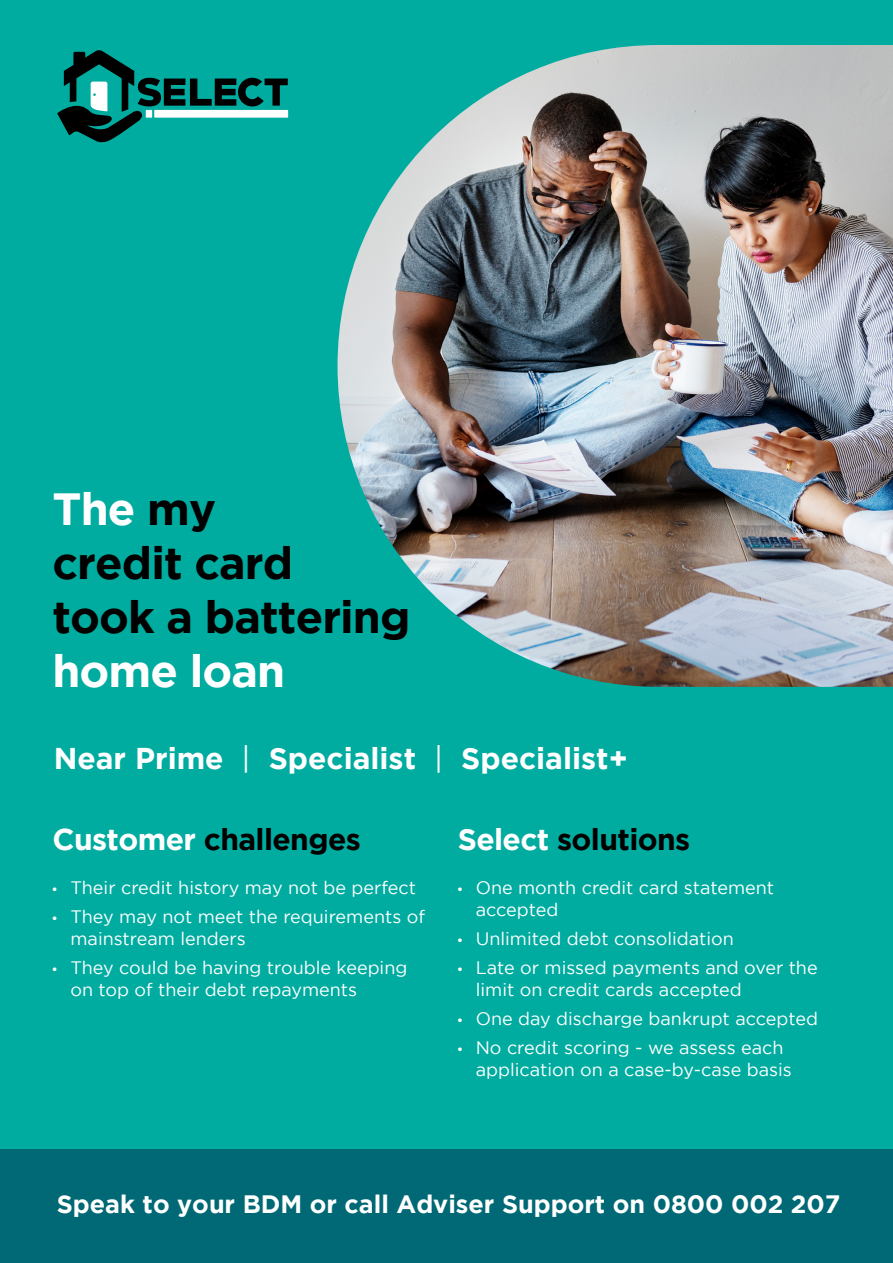
<style>
.page{position:relative;width:893px;height:1263px;background:#00aca0}
.page>*{position:absolute;margin:0;border:0;box-sizing:border-box;transform-origin:0 0}
.t1{font:700 45px/54px "Gotham";letter-spacing:-.02em;color:#000}
.t2{font:700 30px "Gotham";letter-spacing:-.02em;color:#000}
.t3{font:700 30px "Gotham";color:#fff}
.t4{font:700 25.05px "Gotham";color:#fff}
.t5{font:18px/21.6px "Gotham";color:#fff}
.s1{color:#fff}
.s2{font-weight:400}
.s3{font-family:"Chalet";font-weight:700;font-size:15px}
</style>
<div class="page">
<svg style="left:57px;top:50px;width:231px;height:93px"></svg>
<img style="left:338px;top:45px;width:555px;height:642px">
<div style="left:0;top:1149px;width:893px;height:114px;background:#006975"></div>
<p class="t1" style="left:52px;top:480px;width:359px"><span class="s1">The</span> my<br>credit card<br>took a battering <span class="s1">home loan</span></p>
<p class="t3" style="left:54px;top:741px;width:576px">Near Prime <span class="s2">|</span> Specialist <span class="s2">|</span> Specialist+</p>
<p class="t2" style="left:53px;top:822px;width:310px"><span class="s1">Customer</span> challenges</p>
<p class="t5" style="left:53px;top:877px;width:365px"><span class="s3">•</span> Their credit history may not be perfect</p>
<p class="t5" style="left:71px;top:906px;width:356px;text-indent:-18px"><span class="s3">•</span> They may not meet the requirements of mainstream lenders</p>
<p class="t5" style="left:71px;top:957px;width:338px;text-indent:-18px"><span class="s3">•</span> They could be having trouble keeping on top of their debt repayments</p>
<p class="t2" style="left:458px;top:822px;width:234px"><span class="s1">Select</span> solutions</p>
<p class="t5" style="left:476px;top:877px;width:300px;text-indent:-18px"><span class="s3">•</span> One month credit card statement accepted</p>
<p class="t5" style="left:458px;top:928px;width:278px"><span class="s3">•</span> Unlimited debt consolidation</p>
<p class="t5" style="left:476px;top:957px;width:343px;text-indent:-18px"><span class="s3">•</span> Late or missed payments and over the limit on credit cards accepted</p>
<p class="t5" style="left:458px;top:1007px;width:362px"><span class="s3">•</span> One day discharge bankrupt accepted</p>
<p class="t5" style="left:476px;top:1036px;width:318px;text-indent:-18px"><span class="s3">•</span> No credit scoring - we assess each application on a case-by-case basis</p>
<p class="t4" style="left:57px;top:1190px;width:785px">Speak to your BDM or call Adviser Support on 0800 002 207</p>
</div>
